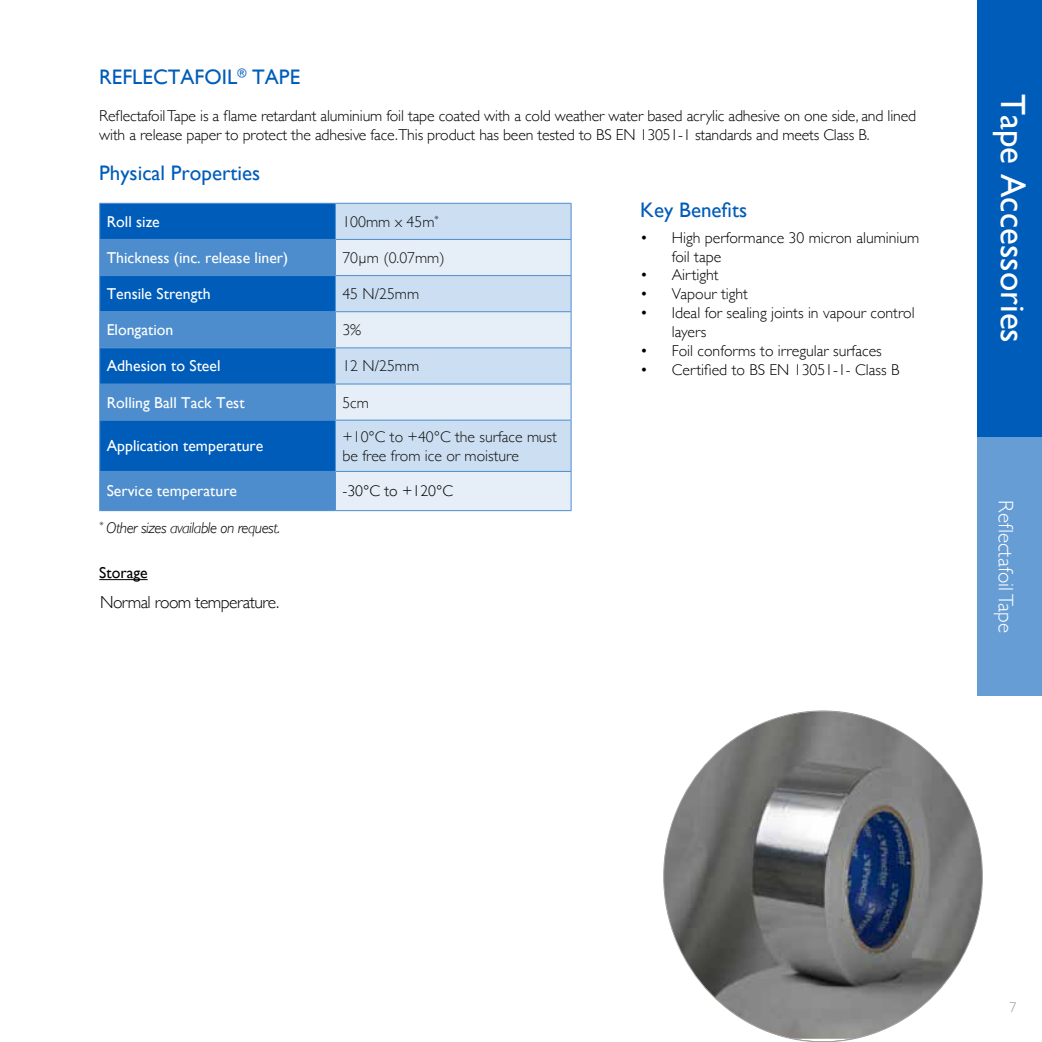
<style>
.page{position:relative;width:1042px;height:1042px;background:#fff}
.page>*{position:absolute;margin:0;border:0;box-sizing:border-box;transform-origin:0 0}
.t1{font:35px "Gill Sans";color:#fff}
.t2{font:21px "Gill Sans";color:#005cb9}
.t3{font:300 21px "Gill Sans";color:#fff}
.t4{font:300 17.5px "Gill Sans";letter-spacing:-.03em;color:#000}
.t5{font:300 15.75px/18.9px "Gill Sans";letter-spacing:-.01em;color:#000}
.t6{font:15.75px "Gill Sans";color:#fff}
.t7{font:300 15.75px/18.9px "Gill Sans";color:#111212}
.t8{font:italic 300 15.75px "Gill Sans";letter-spacing:-.03em;color:#000}
.t9{font:15.75px "Gill Sans";color:#000}
.t10{font:300 14px "Gill Sans";color:#939598}
</style>
<div class="page">
<div style="left:977px;top:0;width:65px;height:437px;background:#005cb9"></div>
<div style="left:977px;top:438px;width:65px;height:257px;background:#669dd5"></div>
<div style="left:100px;top:204px;width:235px;height:35px;background:#005cb9"></div>
<div style="left:336px;top:204px;width:235px;height:35px;background:#ccdef1"></div>
<svg style="left:100px;top:240px;width:235px;height:270px;background:#2a76c4"></svg>
<svg style="left:336px;top:240px;width:235px;height:270px;background:#d9e6f4"></svg>
<hr style="left:99px;top:203px;width:236px;height:1px;background:#4d8dce">
<hr style="left:99px;top:204px;width:1px;height:35px;background:#4d8dce">
<hr style="left:335px;top:203px;width:236px;height:1px;background:#4d8dce">
<hr style="left:335px;top:204px;width:1px;height:35px;background:#4d8dce">
<hr style="left:571px;top:204px;width:1px;height:35px;background:#4d8dce">
<hr style="left:99px;top:239px;width:236px;height:1px;background:#4d8dce">
<hr style="left:99px;top:240px;width:1px;height:35px;background:#4d8dce">
<hr style="left:335px;top:239px;width:236px;height:1px;background:#4d8dce">
<hr style="left:335px;top:240px;width:1px;height:35px;background:#4d8dce">
<hr style="left:571px;top:240px;width:1px;height:35px;background:#4d8dce">
<hr style="left:99px;top:275px;width:236px;height:1px;background:#4d8dce">
<hr style="left:99px;top:276px;width:1px;height:35px;background:#4d8dce">
<hr style="left:335px;top:275px;width:236px;height:1px;background:#4d8dce">
<hr style="left:335px;top:276px;width:1px;height:35px;background:#4d8dce">
<hr style="left:571px;top:276px;width:1px;height:35px;background:#4d8dce">
<hr style="left:99px;top:311px;width:236px;height:1px;background:#4d8dce">
<hr style="left:99px;top:312px;width:1px;height:35px;background:#4d8dce">
<hr style="left:335px;top:311px;width:236px;height:1px;background:#4d8dce">
<hr style="left:335px;top:312px;width:1px;height:35px;background:#4d8dce">
<hr style="left:571px;top:312px;width:1px;height:35px;background:#4d8dce">
<hr style="left:99px;top:347px;width:236px;height:1px;background:#4d8dce">
<hr style="left:99px;top:348px;width:1px;height:35px;background:#4d8dce">
<hr style="left:335px;top:347px;width:236px;height:1px;background:#4d8dce">
<hr style="left:335px;top:348px;width:1px;height:35px;background:#4d8dce">
<hr style="left:571px;top:348px;width:1px;height:35px;background:#4d8dce">
<hr style="left:99px;top:383px;width:236px;height:1px;background:#4d8dce">
<hr style="left:99px;top:384px;width:1px;height:36px;background:#4d8dce">
<hr style="left:335px;top:383px;width:236px;height:1px;background:#4d8dce">
<hr style="left:335px;top:384px;width:1px;height:36px;background:#4d8dce">
<hr style="left:571px;top:384px;width:1px;height:36px;background:#4d8dce">
<hr style="left:99px;top:420px;width:236px;height:1px;background:#4d8dce">
<hr style="left:99px;top:420px;width:1px;height:51px;background:#4d8dce">
<hr style="left:335px;top:420px;width:236px;height:1px;background:#4d8dce">
<hr style="left:335px;top:420px;width:1px;height:51px;background:#4d8dce">
<hr style="left:571px;top:420px;width:1px;height:51px;background:#4d8dce">
<hr style="left:99px;top:471px;width:236px;height:1px;background:#4d8dce">
<hr style="left:99px;top:472px;width:1px;height:38px;background:#4d8dce">
<hr style="left:335px;top:471px;width:236px;height:1px;background:#4d8dce">
<hr style="left:335px;top:472px;width:1px;height:38px;background:#4d8dce">
<hr style="left:571px;top:472px;width:1px;height:38px;background:#4d8dce">
<hr style="left:99px;top:510px;width:236px;height:1px;background:#4d8dce">
<hr style="left:335px;top:510px;width:236px;height:1px;background:#4d8dce">
<hr style="left:99px;top:579px;width:49px;height:1px;background:#000">
<svg style="left:664px;top:711px;width:318px;height:331px"></svg>
<h2 class="t2" style="left:99px;top:65px;width:202px">REFLECTAFOIL<sup>®</sup> TAPE</h2>
<p class="t5" style="left:99px;top:106px;width:818px">Reflectafoil Tape is a flame retardant aluminium foil tape coated with a cold weather water based acrylic adhesive on one side, and lined with a release paper to protect the adhesive face.This product has been tested to BS EN 13051-1 standards and meets Class B.</p>
<h2 class="t2" style="left:99px;top:160px;width:162px">Physical Properties</h2>
<p class="t6" style="left:107px;top:212px;width:55px">Roll size</p>
<p class="t7" style="left:342px;top:211px;width:98px">100mm x 45m<sup>*</sup></p>
<p class="t6" style="left:107px;top:248px;width:183px">Thickness (inc. release liner)</p>
<p class="t7" style="left:342px;top:248px;width:104px">70μ m (0.07mm)</p>
<p class="t6" style="left:107px;top:284px;width:105px">Tensile Strength</p>
<p class="t7" style="left:342px;top:284px;width:78px">45 N/25mm</p>
<p class="t6" style="left:107px;top:321px;width:68px">Elongation</p>
<p class="t7" style="left:342px;top:320px;width:20px">3%</p>
<p class="t6" style="left:107px;top:357px;width:115px">Adhesion to Steel</p>
<p class="t7" style="left:342px;top:356px;width:78px">12 N/25mm</p>
<p class="t6" style="left:107px;top:393px;width:139px">Rolling Ball Tack Test</p>
<p class="t7" style="left:342px;top:392px;width:28px">5cm</p>
<p class="t6" style="left:107px;top:437px;width:158px">Application temperature</p>
<p class="t7" style="left:342px;top:426px;width:216px">+10°C to +40°C the surface must be free from ice or moisture</p>
<p class="t6" style="left:107px;top:482px;width:132px">Service temperature</p>
<p class="t5" style="left:342px;top:481px;width:112px">-30°C to +120°C</p>
<p class="t8" style="left:99px;top:519px;width:182px"><sup>*</sup> Other sizes available on request.</p>
<p class="t9" style="left:99px;top:563px;width:50px">Storage</p>
<p class="t4" style="left:100px;top:589px;width:181px">Normal room temperature.</p>
<h2 class="t2" style="left:640px;top:198px;width:108px">Key Benefits</h2>
<p class="t5" style="left:672px;top:227px;width:249px;text-indent:-32px">• High performance 30 micron aluminium foil tape</p>
<p class="t5" style="left:640px;top:265px;width:80px">• Airtight</p>
<p class="t5" style="left:640px;top:284px;width:109px">• Vapour tight</p>
<p class="t5" style="left:672px;top:303px;width:244px;text-indent:-32px">• Ideal for sealing joints in vapour control layers</p>
<p class="t5" style="left:640px;top:341px;width:243px">• Foil conforms to irregular surfaces</p>
<p class="t5" style="left:640px;top:359px;width:261px">• Certified to BS EN 13051-1- Class B</p>
<h1 class="t1" style="left:1033px;top:94px;width:250px;rotate:90deg">Tape Accessories</h1>
<h2 class="t3" style="left:1022px;top:500px;width:134px;rotate:90deg">Reflectafoil Tape</h2>
<p class="t10" style="left:1009px;top:996px;width:8px">7</p>
</div>
